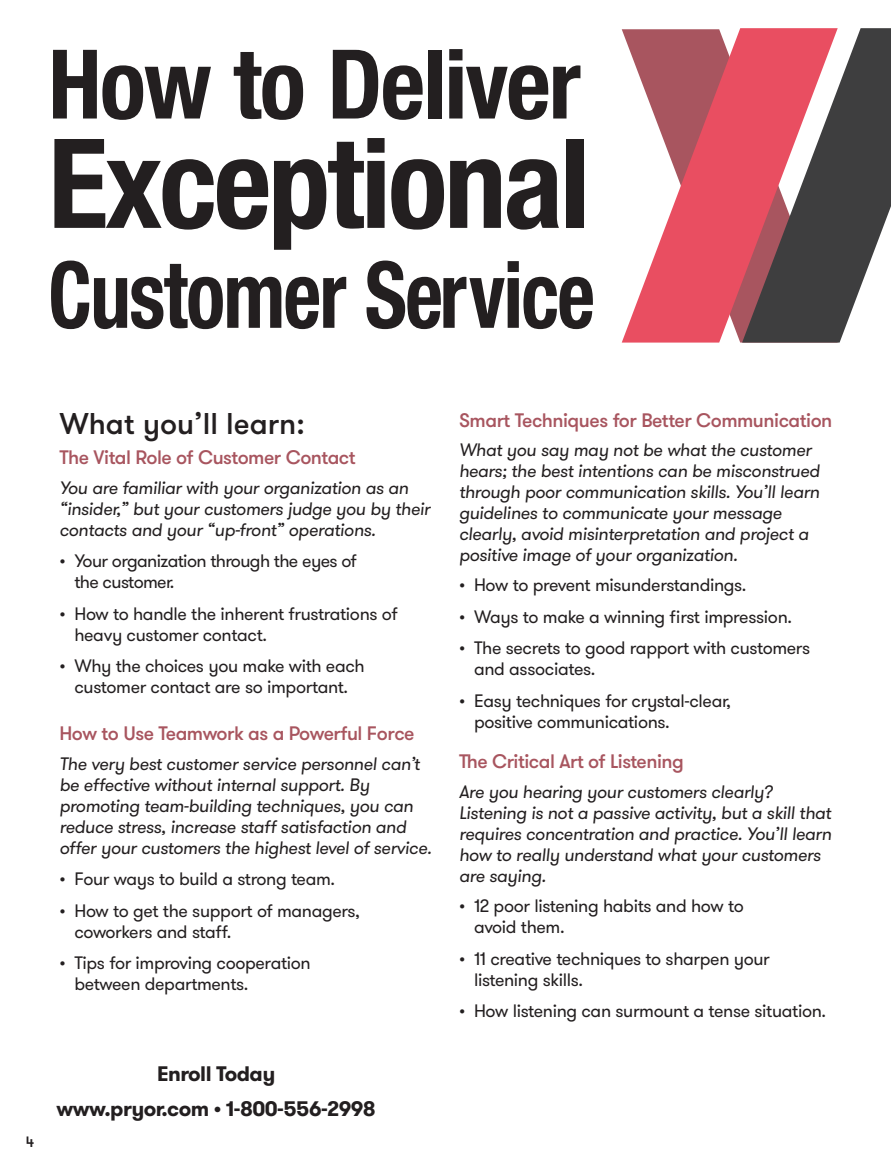
<style>
.page{position:relative;width:891px;height:1175px;background:#fff}
.page>*{position:absolute;margin:0;border:0;box-sizing:border-box;transform-origin:0 0}
.t1{font:700 condensed 124.35px "Helvetica Neue LT Std";letter-spacing:-.025em;color:#231f20}
.t2{font:700 condensed 96.15px "Helvetica Neue LT Std";letter-spacing:-.02em;color:#231f20}
.t3{font:700 condensed 92.4px "Helvetica Neue LT Std";letter-spacing:-.02em;color:#231f20;scale:.88 1}
.t4{font:500 30px "GT Walsheim Pro";color:#231f20}
.t5{font:700 21px "GT Walsheim Pro";letter-spacing:-.025em;color:#231f20}
.t6{font:500 19.5px "GT Walsheim Pro";letter-spacing:-.025em;color:#a8555f}
.t7{font:italic 18px/21px "GT Walsheim Pro";letter-spacing:-.02em;color:#231f20}
.t8{font:18px/21px "GT Walsheim Pro";letter-spacing:-.02em;color:#231f20}
.t9{font:500 15px "GT Walsheim Pro";color:#231f20}
</style>
<div class="page">
<svg style="left:622px;top:28px;width:120px;height:314px;fill:#e95561"></svg>
<svg style="left:742px;top:28px;width:149px;height:314px;fill:#3e3e3f"></svg>
<p class="t2" style="left:48px;top:26px;width:534px">How to Deliver</p>
<p class="t1" style="left:48px;top:108px;width:543px">Exceptional</p>
<p class="t3" style="left:48px;top:239px;width:623px">Customer Service</p>
<p class="t4" style="left:59px;top:405px;width:247px">What you’ll learn:</p>
<p class="t6" style="left:59px;top:445px;width:298px">The Vital Role of Customer Contact</p>
<p class="t7" style="left:59px;top:477px;width:372px">You are familiar with your organization as an “insider,” but your customers judge you by their contacts and your “up-front” operations.</p>
<p class="t8" style="left:74px;top:551px;width:284px;text-indent:-15px">• Your organization through the eyes of the customer.</p>
<p class="t8" style="left:74px;top:603px;width:325px;text-indent:-15px">• How to handle the inherent frustrations of heavy customer contact.</p>
<p class="t8" style="left:59px;top:656px;width:307px;text-align:center">• Why the choices you make with each customer contact are so important.</p>
<p class="t6" style="left:59px;top:721px;width:357px">How to Use Teamwork as a Powerful Force</p>
<p class="t7" style="left:59px;top:753px;width:374px">The very best customer service personnel can’t be effective without internal support. By promoting team-building techniques, you can reduce stress, increase staff satisfaction and offer your customers the highest level of service.</p>
<p class="t8" style="left:59px;top:868px;width:277px">• Four ways to build a strong team.</p>
<p class="t8" style="left:74px;top:900px;width:287px;text-indent:-15px">• How to get the support of managers, coworkers and staff.</p>
<p class="t8" style="left:74px;top:952px;width:238px;text-indent:-15px">• Tips for improving cooperation between departments.</p>
<p class="t9" style="left:26px;top:1132px;width:10px">4</p>
<p class="t5" style="left:157px;top:1060px;width:120px">Enroll Today</p>
<p class="t5" style="left:57px;top:1094px;width:321px">www.pryor.com • 1-800-556-2998</p>
<p class="t6" style="left:459px;top:407px;width:375px">Smart Techniques for Better Communication</p>
<p class="t7" style="left:459px;top:440px;width:362px">What you say may not be what the customer hears; the best intentions can be misconstrued through poor communication skills. You’ll learn guidelines to communicate your message clearly, avoid misinterpretation and project a positive image of your organization.</p>
<p class="t8" style="left:459px;top:575px;width:289px">• How to prevent misunderstandings.</p>
<p class="t8" style="left:459px;top:606px;width:335px">• Ways to make a winning first impression.</p>
<p class="t8" style="left:474px;top:638px;width:338px;text-indent:-15px">• The secrets to good rapport with customers and associates.</p>
<p class="t8" style="left:474px;top:690px;width:258px;text-indent:-15px">• Easy techniques for crystal-clear, positive communications.</p>
<p class="t6" style="left:459px;top:749px;width:226px">The Critical Art of Listening</p>
<p class="t7" style="left:459px;top:781px;width:374px">Are you hearing your customers clearly?<br>Listening is not a passive activity, but a skill that requires concentration and practice. You’ll learn how to really understand what your customers are saying.</p>
<p class="t8" style="left:474px;top:895px;width:271px;text-indent:-15px">• 12 poor listening habits and how to avoid them.</p>
<p class="t8" style="left:474px;top:948px;width:297px;text-indent:-15px">• 11 creative techniques to sharpen your listening skills.</p>
<p class="t8" style="left:459px;top:1000px;width:369px">• How listening can surmount a tense situation.</p>
</div>
